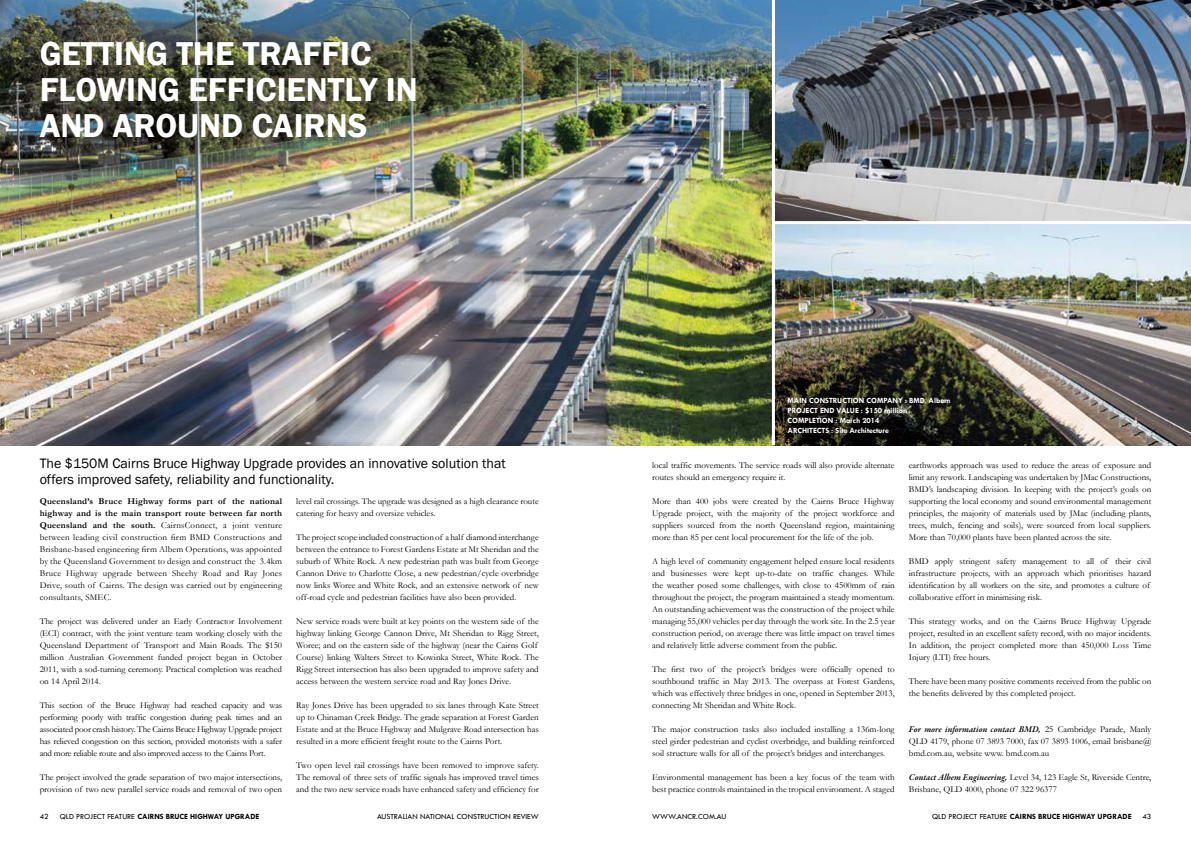
<style>
.page{position:relative;width:1191px;height:842px;background:#fff}
.page>*{position:absolute;margin:0;border:0;box-sizing:border-box;transform-origin:0 0}
.t1{font:600 34px/36px "Franklin Gothic";color:#fff}
.t2{font:14px/16px "Franklin Gothic";color:#000}
.t3{font:9px/12px "Garamond";color:#000;text-align:justify}
.t4{font:italic 600 9px "Garamond Premr Pro";color:#000}
.t5{font:700 8px/10px "Tw Cen";color:#fff}
.t6{font:700 8px "Tw Cen";color:#000}
.t7{font:8px "Tw Cen";color:#000}
.s1{font-weight:700}
.s2{font-family:"Garamond";font-weight:400;font-style:normal}
.s3{font-family:"Garamond Premr Pro";font-weight:600;font-style:italic}
.s4{font-weight:400}
</style>
<div class="page">
<img style="left:0;top:0;width:1191px;height:445px">
<hr style="left:772px;top:0;width:3px;height:445px;background:#fff">
<hr style="left:773px;top:221px;width:418px;height:3px;background:#fff">
<h1 class="t1" style="left:40px;top:36px;width:333px">GETTING THE TRAFFIC<br>FLOWING EFFICIENTL</h1>
<h1 class="t1" style="left:359px;top:72px;width:41px">Y IN</h1>
<h1 class="t1" style="left:40px;top:108px;width:96px">AN D ARO</h1>
<h1 class="t1" style="left:177px;top:108px;width:115px">UND CAIRN</h1>
<h1 class="t1" style="left:348px;top:108px;width:21px">S</h1>
<p class="t5" style="left:787px;top:395px;width:164px">MAIN CONSTRUCTION COMPANY : BMD, Albem<br>PROJECT END VALUE : $150 million<br>COMPLETION : March 2014<br>ARCHITECTS : Site Architecture</p>
<h2 class="t2" style="left:40px;top:455px;width:467px">The $150M Cairns Bruce Highway Upgrade provides an innovative solution that offers improved safety, reliability and functionality.</h2>
<p class="t3" style="left:652px;top:459px;width:244px">local traffic movements. The service roads will also provide alternate routes should an emergency require it.</p>
<p class="t3" style="left:652px;top:495px;width:244px">More than 400 jobs were created by the Cairns Bruce Highway Upgrade project, with the majority of the project workforce and suppliers sourced from the north Queensland region, maintaining more than 85 per cent local procurement for the life of the job.</p>
<p class="t3" style="left:652px;top:555px;width:244px">A high level of community engagement helped ensure local residents and businesses were kept up-to-date on traffic changes. While the weather posed some challenges, with close to 4500mm of rain throughout the project, the program maintained a steady momentum.<br>An outstanding achievement was the construction of the project while managing 55,000 vehicles per day through the work site. In the 2.5 year construction period, on average there was little impact on travel times and relatively little adverse comment from the public.</p>
<p class="t3" style="left:652px;top:663px;width:244px">The first two of the project’s bridges were officially opened to southbound traffic in May 2013. The overpass at Forest Gardens, which was effectively three bridges in one, opened in September 2013, connecting Mt Sheridan and White Rock.</p>
<p class="t3" style="left:652px;top:723px;width:244px">The major construction tasks also included installing a 136m-long steel girder pedestrian and cyclist overbridge, and building reinforced soil structure walls for all of the project’s bridges and interchanges.</p>
<p class="t3" style="left:652px;top:771px;width:244px">Environmental management has been a key focus of the team with best practice controls maintained in the tropical environment. A staged</p>
<p class="t3" style="left:296px;top:495px;width:244px">level rail crossings. The upgrade was designed as a high clearance route catering for heavy and oversize vehicles.</p>
<p class="t3" style="left:296px;top:531px;width:244px">The project scope included construction of a half diamond interchange between the entrance to Forest Gardens Estate at Mt Sheridan and the suburb of White Rock. A new pedestrian path was built from George Cannon Drive to Charlotte Close, a new pedestrian/cycle overbridge now links Woree and White Rock, and an extensive network of new off-road cycle and pedestrian facilities have also been provided.</p>
<p class="t3" style="left:296px;top:615px;width:244px;text-align:left">New service roads were built at key points on the western side of the highway linking George Cannon Drive, Mt Sheridan to Rigg Street, Woree; and on the eastern side of the highway (near the Cairns Golf Course) linking Walters Street to Kowinka Street, White Rock. The Rigg Street intersection has also been upgraded to improve safety and access between the western service road and Ray Jones Drive.</p>
<p class="t3" style="left:296px;top:699px;width:244px">Ray Jones Drive has been upgraded to six lanes through Kate Street up to Chinaman Creek Bridge. The grade separation at Forest Garden Estate and at the Bruce Highway and Mulgrave Road intersection has resulted in a more efficient freight route to the Cairns Port.</p>
<p class="t3" style="left:296px;top:759px;width:244px">Two open level rail crossings have been removed to improve safety.<br>The removal of three sets of traffic signals has improved travel times and the two new service roads have enhanced safety and efficiency for</p>
<p class="t3" style="left:40px;top:495px;width:244px"><span class="s1">Queensland’s Bruce Highway forms part of the national highway and is the main transport route between far north Queensland and the south.</span> CairnsConnect, a joint venture between leading civil construction firm BMD Constructions and Brisbane-based engineering firm Albem Operations, was appointed by the Queensland Government to design and construct the 3.4km Bruce Highway upgrade between Sheehy Road and Ray Jones Drive, south of Cairns. The design was carried out by engineering consultants, SMEC.</p>
<p class="t3" style="left:40px;top:615px;width:244px">The project was delivered under an Early Contractor Involvement (ECI) contract, with the joint venture team working closely with the Queensland Department of Transport and Main Roads. The $150 million Australian Government funded project began in October 2011, with a sod-turning ceremony. Practical completion was reached on 14 April 2014.</p>
<p class="t3" style="left:40px;top:699px;width:244px">This section of the Bruce Highway had reached capacity and was performing poorly with traffic congestion during peak times and an associated poor crash history. The Cairns Bruce Highway Upgrade project has relieved congestion on this section, provided motorists with a safer and more reliable route and also improved access to the Cairns Port.</p>
<p class="t3" style="left:40px;top:771px;width:244px">The project involved the grade separation of two major intersections, provision of two new parallel service roads and removal of two open</p>
<p class="t3" style="left:909px;top:459px;width:244px">earthworks approach was used to reduce the areas of exposure and limit any rework. Landscaping was undertaken by JMac Constructions, BMD’s landscaping division. In keeping with the project’s goals on supporting the local economy and sound environmental management principles, the majority of materials used by JMac (including plants, trees, mulch, fencing and soils), were sourced from local suppliers.<br>More than 70,000 plants have been planted across the site.</p>
<p class="t3" style="left:909px;top:555px;width:244px;text-align:left">BMD apply stringent safety management to all of their civil infrastructure projects, with an approach which prioritises hazard identification by all workers on the site, and promotes a culture of collaborative effort in minimising risk.</p>
<p class="t3" style="left:909px;top:615px;width:244px">This strategy works, and on the Cairns Bruce Highway Upgrade project, resulted in an excellent safety record, with no major incidents.<br>In addition, the project completed more than 450,000 Loss Time Injury (LTI) free hours.</p>
<p class="t3" style="left:909px;top:675px;width:244px">There have been many positive comments received from the public on the benefits delivered by this completed project.</p>
<p class="t4" style="left:909px;top:724px;width:244px">For more information contact BMD, <span class="s2">25 Cambridge Parade, Manly</span></p>
<p class="t3" style="left:909px;top:735px;width:244px">QLD 4179, phone 07 3893 7000, fax 07 3893 1006, email brisbane@ bmd.com.au, website www. bmd.com.au</p>
<p class="t3" style="left:909px;top:771px;width:244px"><span class="s3">Contact Albem Engineering,</span> Level 34, 123 Eagle St, Riverside Centre,<br>Brisbane, QLD 4000, phone 07 322 96377</p>
<p class="t7" style="left:40px;top:811px;width:10px">42</p>
<p class="t6" style="left:60px;top:811px;width:201px"><span class="s4">QLD PROJECT FEATURE</span> CAIRNS BRUCE HIGHWAY UPGRADE</p>
<p class="t7" style="left:377px;top:811px;width:163px">AUSTRALIAN NATIONAL CONSTRUCTION REVIEW</p>
<p class="t7" style="left:652px;top:811px;width:76px">WWW.ANCR.COM.AU</p>
<p class="t6" style="left:932px;top:811px;width:201px"><span class="s4">QLD PROJECT FEATURE</span> CAIRNS BRUCE HIGHWAY UPGRADE</p>
<p class="t7" style="left:1142px;top:811px;width:10px">43</p>
</div>
